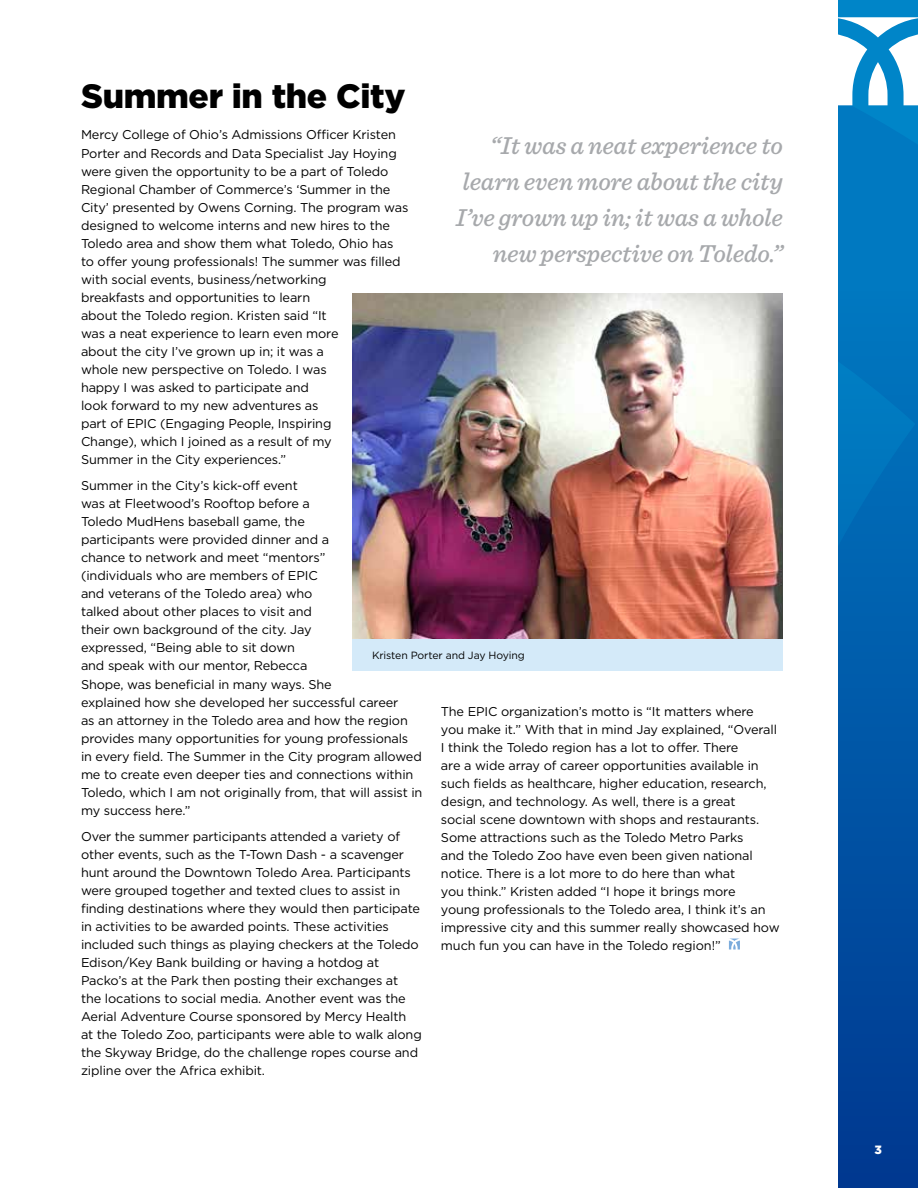
<style>
.page{position:relative;width:918px;height:1188px;background:#fff}
.page>*{position:absolute;margin:0;border:0;box-sizing:border-box;transform-origin:0 0}
.t1{font:900 33.75px "Gotham";letter-spacing:-.01em;color:#000}
.t2{font:italic 500 25.5px/36px "Sentinel";letter-spacing:-.01em;color:#a7a9ac;text-align:right}
.t3{font:12.75px/18px "Gotham";letter-spacing:-.01em;color:#000}
.t4{font:900 12px "Gotham";color:#fff}
.t5{font:10.5px "Gotham";letter-spacing:-.01em;color:#000}
</style>
<div class="page">
<svg style="left:838px;top:0;width:80px;height:291px;background:#007bc2"></svg>
<div style="left:838px;top:291px;width:80px;height:897px;background:linear-gradient(to bottom,#007bc2,#00368f)"></div>
<svg style="left:838px;top:17px;width:80px;height:88px"></svg>
<svg style="left:728px;top:939px;width:12px;height:11px"></svg>
<img style="left:352px;top:294px;width:431px;height:345px">
<div style="left:352px;top:639px;width:431px;height:32px;background:#d4eaf9"></div>
<h1 class="t1" style="left:81px;top:73px;width:326px">Summer in the City</h1>
<p class="t3" style="left:81px;top:126px;width:329px">Mercy College of Ohio’s Admissions Officer Kristen Porter and Records and Data Specialist Jay Hoying were given the opportunity to be a part of Toledo Regional Chamber of Commerce’s ‘Summer in the City’ presented by Owens Corning. The program was designed to welcome interns and new hires to the Toledo area and show them what Toledo, Ohio has to offer young professionals! The summer was filled with social events, business/networking<br>breakfasts and opportunities to learn<br>about the Toledo region. Kristen said “It<br>was a neat experience to learn even more<br>about the city I’ve grown up in; it was a<br>whole new perspective on Toledo. I was<br>happy I was asked to participate and<br>look forward to my new adventures as<br>part of EPIC (Engaging People, Inspiring<br>Change), which I joined as a result of my<br>Summer in the City experiences.”</p>
<p class="t3" style="left:81px;top:477px;width:343px">Summer in the City’s kick-off event<br>was at Fleetwood’s Rooftop before a<br>Toledo MudHens baseball game, the<br>participants were provided dinner and a<br>chance to network and meet “mentors”<br>(individuals who are members of EPIC<br>and veterans of the Toledo area) who<br>talked about other places to visit and<br>their own background of the city. Jay<br>expressed, “Being able to sit down<br>and speak with our mentor, Rebecca<br>Shope, was beneficial in many ways. She<br>explained how she developed her successful career<br>as an attorney in the Toledo area and how the region provides many opportunities for young professionals in every field. The Summer in the City program allowed me to create even deeper ties and connections within Toledo, which I am not originally from, that will assist in my success here.”</p>
<p class="t3" style="left:81px;top:828px;width:342px">Over the summer participants attended a variety of other events, such as the T-Town Dash - a scavenger hunt around the Downtown Toledo Area. Participants were grouped together and texted clues to assist in finding destinations where they would then participate in activities to be awarded points. These activities included such things as playing checkers at the Toledo Edison/Key Bank building or having a hotdog at Packo’s at the Park then posting their exchanges at<br>the locations to social media. Another event was the Aerial Adventure Course sponsored by Mercy Health<br>at the Toledo Zoo, participants were able to walk along the Skyway Bridge, do the challenge ropes course and zipline over the Africa exhibit.</p>
<h2 class="t2" style="left:456px;top:126px;width:329px">“It was a neat experience to learn even more about the city<br>I’ve grown up in; it was a whole new perspective on Toledo.”</h2>
<p class="t5" style="left:372px;top:649px;width:154px">Kristen Porter and Jay Hoying</p>
<p class="t3" style="left:441px;top:702px;width:340px">The EPIC organization’s motto is “It matters where you make it.” With that in mind Jay explained, “Overall I think the Toledo region has a lot to offer. There<br>are a wide array of career opportunities available in such fields as healthcare, higher education, research, design, and technology. As well, there is a great<br>social scene downtown with shops and restaurants.<br>Some attractions such as the Toledo Metro Parks<br>and the Toledo Zoo have even been given national notice. There is a lot more to do here than what<br>you think.” Kristen added “I hope it brings more<br>young professionals to the Toledo area, I think it’s an impressive city and this summer really showcased how much fun you can have in the Toledo region!”</p>
<p class="t4" style="left:874px;top:1142px;width:9px">3</p>
</div>
